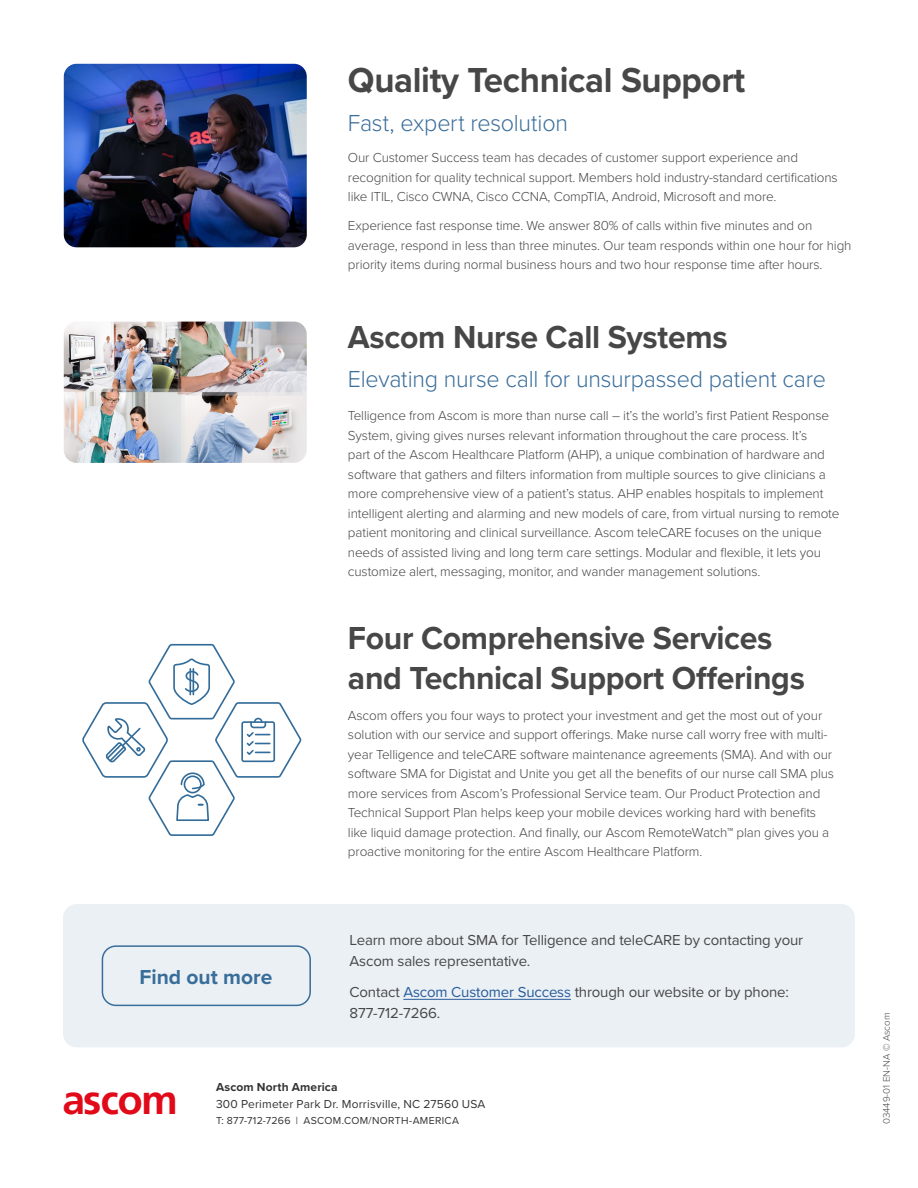
<style>
.page{position:relative;width:918px;height:1188px;background:#fff}
.page>*{position:absolute;margin:0;border:0;box-sizing:border-box;transform-origin:0 0}
.t1{font:700 36px "Proxima Nova";letter-spacing:-.01em;color:#474747}
.t2{font:700 33px/39.6px "Proxima Nova";letter-spacing:-.01em;color:#474747}
.t3{font:30px "Ascom";letter-spacing:.025em;color:#e10a19}
.Header{font:300 24px "Proxima Nova";letter-spacing:-.01em;color:#396d9a}
.paragraph{font:700 21px "Proxima Nova";color:#396d9a}
.Body{font:15px/21px "Proxima Nova";letter-spacing:-.01em;color:#474747}
.Body-2{font:300 13.5px/19.5px "Proxima Nova";letter-spacing:-.01em;color:#474747}
.Captions__boilerplate{font:12px/16.5px "Proxima Nova";letter-spacing:.015em;color:#333}
.Captions__boilerplate-2{font:10.5px "Proxima Nova";letter-spacing:.03em;color:#333}
.t4{font:300 9.75px "Proxima Nova";color:#474747}
.s1{color:#275b9b}
.s2{font-weight:700}
</style>
<div class="page">
<div style="left:64px;top:905px;width:790px;height:142px;background:#ebf0f5;border-radius:13px"></div>
<div style="left:63px;top:904px;width:792px;height:143px;border:2px solid #ebf0f5;border-radius:13px"></div>
<hr style="left:403px;top:999px;width:168px;height:1px;background:#275b9b">
<div style="left:102px;top:945px;width:209px;height:61px;border:2px solid #396d9a;border-radius:14px"></div>
<img style="left:64px;top:322px;width:243px;height:141px">
<img style="left:64px;top:64px;width:243px;height:183px">
<svg style="left:82px;top:643px;width:220px;height:193px"></svg>
<p class="t1" style="left:348px;top:53px;width:399px">Quality Technical Support</p>
<p class="Header" style="left:348px;top:106px;width:222px">Fast, expert resolution</p>
<p class="Body-2" style="left:348px;top:147px;width:491px">Our Customer Success team has decades of customer support experience and recognition for quality technical support. Members hold industry-standard certifications like ITIL, Cisco CWNA, Cisco CCNA, CompTIA, Android, Microsoft and more.</p>
<p class="Body-2" style="left:348px;top:215px;width:505px">Experience fast response time. We answer 80% of calls within five minutes and on average, respond in less than three minutes. Our team responds within one hour for high priority items during normal business hours and two hour response time after hours.</p>
<p class="t2" style="left:348px;top:316px;width:381px">Ascom Nurse Call Systems</p>
<p class="Header" style="left:348px;top:361px;width:479px">Elevating nurse call for unsurpassed patient care</p>
<p class="Body-2" style="left:348px;top:405px;width:493px">Telligence from Ascom is more than nurse call – it’s the world’s first Patient Response System, giving gives nurses relevant information throughout the care process. It’s<br>part of the Ascom Healthcare Platform (AHP), a unique combination of hardware and software that gathers and filters information from multiple sources to give clinicians a more comprehensive view of a patient’s status. AHP enables hospitals to implement intelligent alerting and alarming and new models of care, from virtual nursing to remote patient monitoring and clinical surveillance. Ascom teleCARE focuses on the unique needs of assisted living and long term care settings. Modular and flexible, it lets you customize alert, messaging, monitor, and wander management solutions.</p>
<p class="t2" style="left:348px;top:618px;width:458px">Four Comprehensive Services and Technical Support Offerings</p>
<p class="paragraph" style="left:139px;top:961px;width:134px">Find out more</p>
<p class="Body-2" style="left:348px;top:705px;width:488px">Ascom offers you four ways to protect your investment and get the most out of your solution with our service and support offerings. Make nurse call worry free with multi&shy;year Telligence and teleCARE software maintenance agreements (SMA). And with our software SMA for Digistat and Unite you get all the benefits of our nurse call SMA plus more services from Ascom’s Professional Service team. Our Product Protection and Technical Support Plan helps keep your mobile devices working hard with benefits like liquid damage protection. And finally, our Ascom RemoteWatch™ plan gives you a proactive monitoring for the entire Ascom Healthcare Platform.</p>
<p class="Body" style="left:350px;top:929px;width:455px">Learn more about SMA for Telligence and teleCARE by contacting your<br>Ascom sales representative.</p>
<p class="Body" style="left:350px;top:981px;width:441px">Contact <span class="s1">Ascom Customer Success</span> through our website or by phone:<br>877-712-7266.</p>
<p class="t3" style="left:64px;top:1092px;width:113px">ASCOM</p>
<p class="Captions__boilerplate" style="left:216px;top:1078px;width:271px"><span class="s2">Ascom North America<br></span>300 Perimeter Park Dr. Morrisville, NC 27560 USA</p>
<p class="Captions__boilerplate-2" style="left:216px;top:1113px;width:245px">T: 877-712-7266 | ASCOM.COM/NORTH-AMERICA</p>
<p class="t4" style="left:879px;top:1124px;width:113px;rotate:-90deg">03449-01 EN-NA © Ascom</p>
</div>
